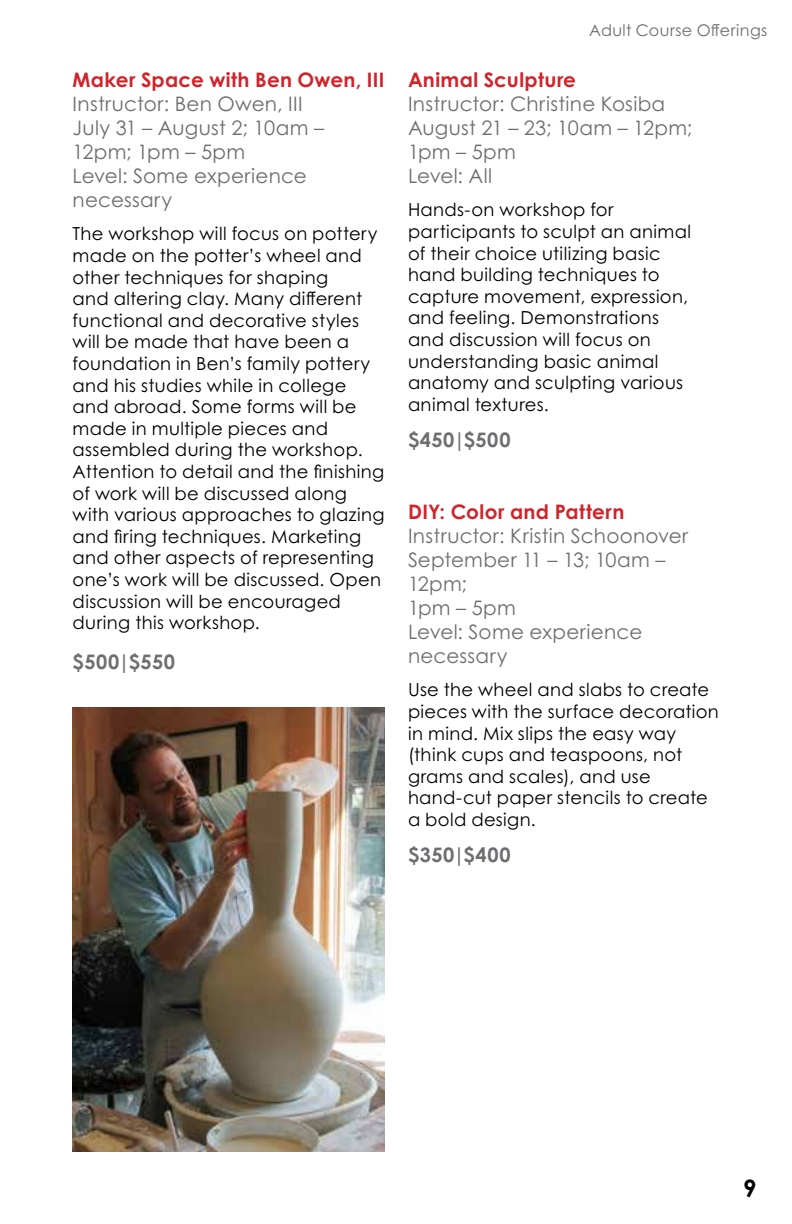
<style>
.page{position:relative;width:792px;height:1224px;background:#fff}
.page>*{position:absolute;margin:0;border:0;box-sizing:border-box;transform-origin:0 0}
.t1{font:700 24px "Century Gothic Pro";color:#000}
.t2{font:20px/24px "Century Gothic Pro";letter-spacing:.015em;color:#6d6e71}
.t3{font:700 20px "Century Gothic Pro";letter-spacing:.015em;color:#d2232a}
.t4{font:700 20px "Century Gothic Pro";letter-spacing:.025em;color:#6d6e71}
.t5{font:18px/21.6px "Century Gothic Pro";letter-spacing:.02em;color:#000}
.t6{font:16px "Century Gothic Pro";letter-spacing:.025em;color:#6d6e71}
</style>
<div class="page">
<img style="left:73px;top:707px;width:312px;height:445px">
<p class="t3" style="left:73px;top:67px;width:314px">Maker Space with Ben Owen, III</p>
<p class="t2" style="left:73px;top:91px;width:253px">Instructor: Ben Owen, III<br>July 31 – August 2; 10am –<br>12pm; 1pm – 5pm<br>Level: Some experience necessary</p>
<p class="t5" style="left:73px;top:223px;width:314px">The workshop will focus on pottery made on the potter’s wheel and other techniques for shaping<br>and altering clay. Many different functional and decorative styles will be made that have been a foundation in Ben’s family pottery and his studies while in college and abroad. Some forms will be made in multiple pieces and assembled during the workshop.<br>Attention to detail and the finishing of work will be discussed along with various approaches to glazing and firing techniques. Marketing and other aspects of representing one’s work will be discussed. Open discussion will be encouraged during this workshop.</p>
<p class="t4" style="left:73px;top:649px;width:104px">$500|$550</p>
<p class="t6" style="left:589px;top:21px;width:180px">Adult Course Offerings</p>
<p class="t3" style="left:408px;top:67px;width:170px">Animal Sculpture</p>
<p class="t2" style="left:408px;top:91px;width:286px">Instructor: Christine Kosiba<br>August 21 – 23; 10am – 12pm;<br>1pm – 5pm<br>Level: All</p>
<p class="t5" style="left:408px;top:199px;width:285px">Hands-on workshop for participants to sculpt an animal of their choice utilizing basic hand building techniques to capture movement, expression, and feeling. Demonstrations and discussion will focus on understanding basic animal anatomy and sculpting various animal textures.</p>
<p class="t4" style="left:408px;top:427px;width:104px">$450|$500</p>
<p class="t3" style="left:408px;top:499px;width:218px">DIY: Color and Pattern</p>
<p class="t2" style="left:408px;top:523px;width:282px">Instructor: Kristin Schoonover<br>September 11 – 13; 10am –<br>12pm;<br>1pm – 5pm<br>Level: Some experience necessary</p>
<p class="t5" style="left:408px;top:679px;width:312px">Use the wheel and slabs to create pieces with the surface decoration in mind. Mix slips the easy way (think cups and teaspoons, not grams and scales), and use hand-cut paper stencils to create a bold design.</p>
<p class="t4" style="left:408px;top:842px;width:104px">$350|$400</p>
<h1 class="t1" style="left:743px;top:1173px;width:15px">9</h1>
</div>
